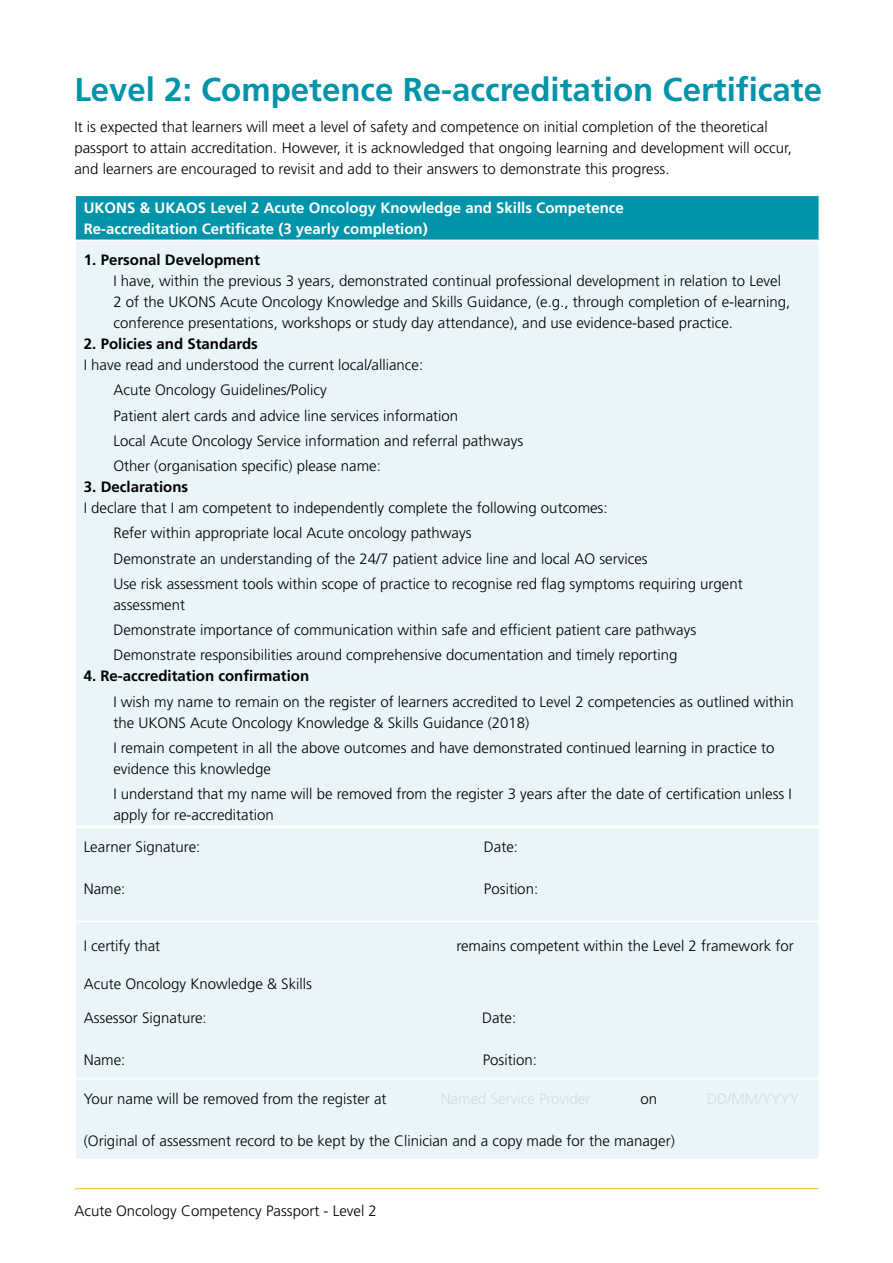
<style>
.page{position:relative;width:893px;height:1263px;background:#fff}
.page>*{position:absolute;margin:0;border:0;box-sizing:border-box;transform-origin:0 0}
.t1{font:700 33px "Frutiger";color:#0094aa}
.t2{font:300 15px/25.2px "Frutiger";color:#000}
.t3{font:700 15px/21px "Frutiger";color:#fff}
.t4{font:700 15px "Frutiger";color:#000}
.t5{font:300 15px "Frutiger";color:#dadada}
</style>
<div class="page">
<hr style="left:74px;top:1188px;width:745px;height:1px;background:#fbbd1b">
<div style="left:75px;top:195px;width:744px;height:45px;background:#0094aa"></div>
<div style="left:75px;top:240px;width:744px;height:586px;background:#e9f5f8"></div>
<hr style="left:74px;top:195px;width:746px;height:1px;background:#fff">
<hr style="left:74px;top:196px;width:2px;height:44px;background:#fff">
<hr style="left:74px;top:240px;width:746px;height:1px;background:#fff">
<hr style="left:74px;top:241px;width:2px;height:584px;background:#fff">
<hr style="left:74px;top:825px;width:746px;height:2px;background:#fff">
<div style="left:76px;top:828px;width:743px;height:331px;background:#e9f5f8"></div>
<hr style="left:74px;top:921px;width:746px;height:1px;background:#fff">
<hr style="left:74px;top:1078px;width:746px;height:1px;background:#fff">
<h1 class="t1" style="left:74px;top:70px;width:749px">Level 2: Competence Re-accreditation Certificate</h1>
<p class="t2" style="left:74px;top:116px;width:719px;line-height:21px">It is expected that learners will meet a level of safety and competence on initial completion of the theoretical passport to attain accreditation. However, it is acknowledged that ongoing learning and development will occur, and learners are encouraged to revisit and add to their answers to demonstrate this progress.</p>
<p class="t3" style="left:84px;top:197px;width:542px">UKONS &amp; UKAOS Level 2 Acute Oncology Knowledge and Skills Competence<br>Re-accreditation Certificate (3 yearly completion)</p>
<p class="t4" style="left:84px;top:251px;width:178px">1. Personal Development</p>
<p class="t2" style="left:113px;top:270px;width:678px;line-height:21px">I have, within the previous 3 years, demonstrated continual professional development in relation to Level<br>2 of the UKONS Acute Oncology Knowledge and Skills Guidance, (e.g., through completion of e-learning, conference presentations, workshops or study day attendance), and use evidence-based practice.</p>
<p class="t4" style="left:84px;top:335px;width:176px">2. Policies and Standards</p>
<p class="t2" style="left:113px;top:352px;width:411px;text-indent:-30px">I have read and understood the current local/alliance:<br>Acute Oncology Guidelines/Policy<br>Patient alert cards and advice line services information<br>Local Acute Oncology Service information and referral pathways Other (organisation specific) please name:</p>
<p class="t4" style="left:84px;top:478px;width:106px">3. Declarations</p>
<p class="t2" style="left:113px;top:495px;width:631px;text-indent:-30px">I declare that I am competent to independently complete the following outcomes:<br>Refer within appropriate local Acute oncology pathways<br>Demonstrate an understanding of the 24/7 patient advice line and local AO services<br>Use risk assessment tools within scope of practice to recognise red flag symptoms requiring urgent</p>
<p class="t2" style="left:113px;top:592px;width:584px">assessment<br>Demonstrate importance of communication within safe and efficient patient care pathways<br>Demonstrate responsibilities around comprehensive documentation and timely reporting</p>
<p class="t4" style="left:84px;top:667px;width:227px">4. Re-accreditation confirmation</p>
<p class="t2" style="left:113px;top:691px;width:682px;line-height:21px">I wish my name to remain on the register of learners accredited to Level 2 competencies as outlined within the UKONS Acute Oncology Knowledge &amp; Skills Guidance (2018)</p>
<p class="t2" style="left:113px;top:737px;width:662px;line-height:21px">I remain competent in all the above outcomes and have demonstrated continued learning in practice to evidence this knowledge</p>
<p class="t2" style="left:113px;top:783px;width:680px;line-height:21px">I understand that my name will be removed from the register 3 years after the date of certification unless I apply for re-accreditation</p>
<p class="t2" style="left:84px;top:835px;width:118px">Learner Signature:</p>
<p class="t2" style="left:484px;top:835px;width:36px">Date:</p>
<p class="t2" style="left:84px;top:877px;width:43px">Name:</p>
<p class="t2" style="left:484px;top:877px;width:56px">Position:</p>
<p class="t2" style="left:84px;top:933px;width:78px">I certify that</p>
<p class="t2" style="left:456px;top:933px;width:339px">remains competent within the Level 2 framework for</p>
<p class="t2" style="left:84px;top:971px;width:230px">Acute Oncology Knowledge &amp; Skills</p>
<p class="t2" style="left:84px;top:1005px;width:125px">Assessor Signature:</p>
<p class="t2" style="left:482px;top:1005px;width:36px">Date:</p>
<p class="t2" style="left:84px;top:1047px;width:43px">Name:</p>
<p class="t2" style="left:483px;top:1047px;width:56px">Position:</p>
<p class="t2" style="left:84px;top:1086px;width:304px">Your name will be removed from the register at</p>
<p class="t5" style="left:441px;top:1090px;width:151px">Named Service Provider</p>
<p class="t2" style="left:640px;top:1086px;width:18px">on</p>
<p class="t5" style="left:707px;top:1090px;width:93px">DD/MM/YYYY</p>
<p class="t2" style="left:84px;top:1128px;width:593px">(Original of assessment record to be kept by the Clinician and a copy made for the manager)</p>
<p class="t2" style="left:74px;top:1198px;width:304px">Acute Oncology Competency Passport - Level 2</p>
</div>
